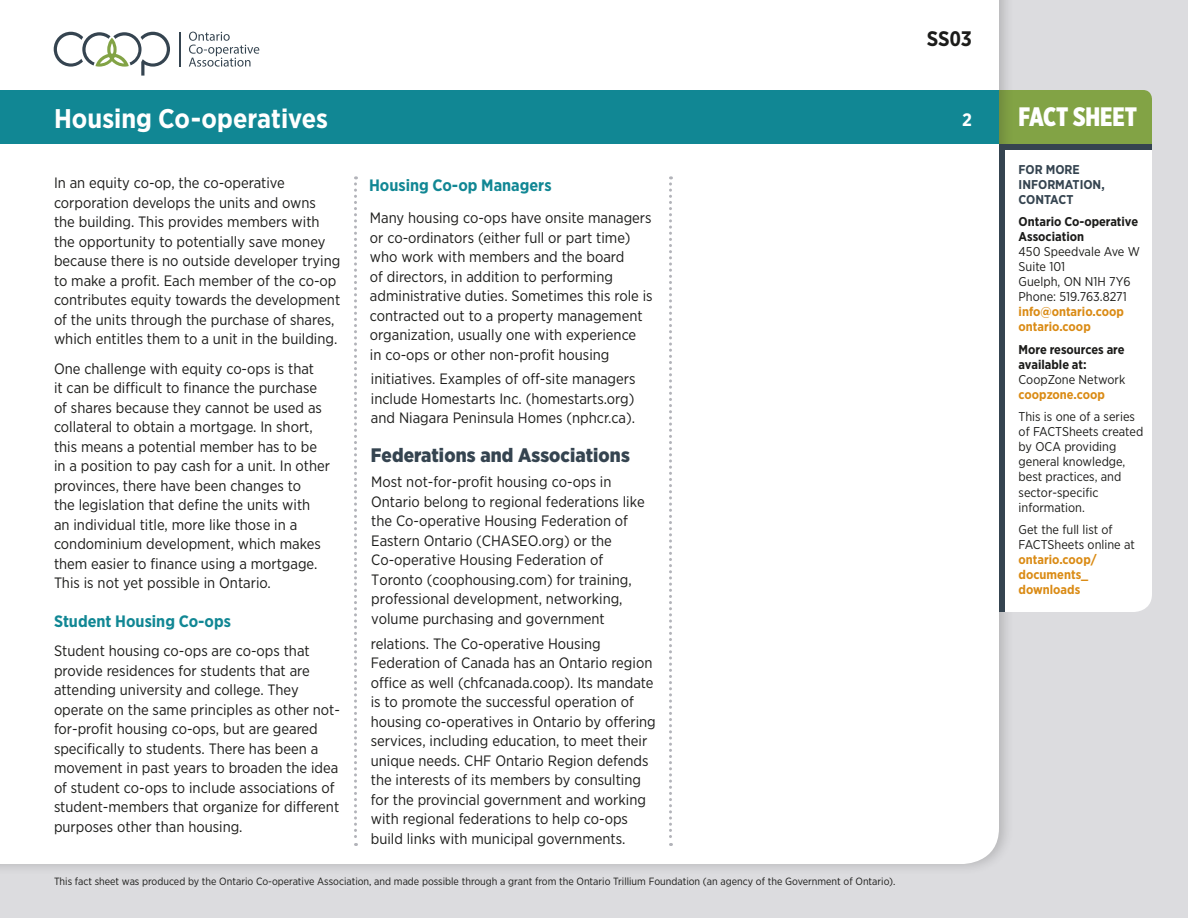
<style>
.page{position:relative;width:1188px;height:918px;background:#dcdcdf}
.page>*{position:absolute;margin:0;border:0;box-sizing:border-box;transform-origin:0 0}
.t1{font:700 27px "Gotham Narrow";color:#fff}
.t2{font:900 26.7px "Gotham X Narrow";color:#fff}
.t3{font:700 21px "Gotham Narrow";color:#1c1c1a}
.Heading_2{font:900 19.5px "Gotham Narrow";letter-spacing:.005em;color:#354450}
.t4{font:700 18px "Gotham Narrow";color:#fff}
.Heading_3{font:700 16.5px "Gotham Narrow";color:#118794}
.Body_Text{font:15px/19.5px "Gotham Narrow";color:#1c1c1a}
.Sidebar_Back{font:12.75px/15px "Gotham Narrow";color:#1c1c1a}
.Sidebar_Back-2{font:700 12.75px/15px "Gotham Narrow";color:#1c1c1a}
.Sidebar_Back-3{font:700 12.75px/15px "Gotham Narrow";color:#354450}
.Body_Text-2{font:10.5px "Gotham Narrow";color:#1c1c1a}
.s1{font-weight:700}
.s2{font-weight:700;color:#da8b15}
.s3{font-weight:400}
.s4{color:#da8b15}
</style>
<div class="page">
<div style="left:1015px;top:90px;width:137px;height:54px;background:#82a345"></div>
<div style="left:0;top:0;width:1015px;height:876px;background:#1c1c1a;opacity:.2"></div>
<div style="left:0;top:0;width:999px;height:864px;background:#fff"></div>
<div style="left:1005px;top:150px;width:147px;height:462px;background:#fff"></div>
<div style="left:999px;top:144px;width:6px;height:468px;background:#354450"></div>
<div style="left:999px;top:144px;width:153px;height:6px;background:#354450"></div>
<svg style="left:54px;top:32px;width:116px;height:44px;background:#d5d9d5"></svg>
<svg style="left:189px;top:32px;width:70px;height:35px;background:#dadcde"></svg>
<hr style="left:179px;top:32px;width:2px;height:34px;background:#354450">
<div style="left:0;top:90px;width:999px;height:54px;background:#118794"></div>
<svg style="left:354px;top:176px;width:3px;height:670px"></svg>
<svg style="left:669px;top:176px;width:3px;height:670px"></svg>
<h3 class="t3" style="left:927px;top:25px;width:47px">SS03</h3>
<h1 class="t1" style="left:54px;top:101px;width:275px">Housing Co-operatives</h1>
<p class="t4" style="left:962px;top:108px;width:11px">2</p>
<p class="Body_Text" style="left:54px;top:173px;width:288px">In an equity co‑op, the co‑operative corporation develops the units and owns the building. This provides members with the opportunity to potentially save money because there is no outside developer trying to make a profit. Each member of the co‑op contributes equity towards the development of the units through the purchase of shares, which entitles them to a unit in the building.</p>
<p class="Body_Text" style="left:54px;top:358px;width:278px">One challenge with equity co‑ops is that<br>it can be difficult to finance the purchase of shares because they cannot be used as collateral to obtain a mortgage. In short, this means a potential member has to be in a position to pay cash for a unit. In other provinces, there have been changes to<br>the legislation that define the units with<br>an individual title, more like those in a condominium development, which makes them easier to finance using a mortgage.<br>This is not yet possible in Ontario.</p>
<p class="Heading_3" style="left:54px;top:611px;width:178px">Student Housing Co‑ops</p>
<p class="Body_Text" style="left:54px;top:641px;width:287px">Student housing co‑ops are co‑ops that provide residences for students that are attending university and college. They operate on the same principles as other not&shy;for-profit housing co‑ops, but are geared specifically to students. There has been a movement in past years to broaden the idea of student co‑ops to include associations of student-members that organize for different purposes other than housing.</p>
<p class="Heading_3" style="left:369px;top:175px;width:184px">Housing Co‑op Managers</p>
<p class="Body_Text" style="left:370px;top:208px;width:284px">Many housing co‑ops have onsite managers or co-ordinators (either full or part time) who work with members and the board<br>of directors, in addition to performing administrative duties. Sometimes this role is contracted out to a property management organization, usually one with experience<br>in co‑ops or other non-profit housing</p>
<p class="Body_Text" style="left:371px;top:369px;width:266px;text-align:justify">initiatives. Examples of off-site managers include Homestarts Inc. (homestarts.org) and Niagara Peninsula Homes (nphcr.ca).</p>
<p class="Heading_2" style="left:371px;top:442px;width:260px">Federations and Associations</p>
<p class="Body_Text" style="left:371px;top:472px;width:275px">Most not‑for‑profit housing co‑ops in Ontario belong to regional federations like the Co‑operative Housing Federation of Eastern Ontario (CHASEO.org) or the Co‑operative Housing Federation of Toronto (coophousing.com) for training, professional development, networking, volume purchasing and government</p>
<p class="Body_Text" style="left:371px;top:634px;width:287px">relations. The Co‑operative Housing Federation of Canada has an Ontario region office as well (chfcanada.coop). Its mandate is to promote the successful operation of housing co‑operatives in Ontario by offering services, including education, to meet their unique needs. CHF Ontario Region defends the interests of its members by consulting for the provincial government and working with regional federations to help co‑ops build links with municipal governments.</p>
<p class="Body_Text-2" style="left:54px;top:875px;width:843px">This fact sheet was produced by the Ontario Co-operative Association, and made possible through a grant from the Ontario Trillium Foundation (an agency of the Government of Ontario).</p>
<p class="t2" style="left:1019px;top:100px;width:120px">FACT SHEET</p>
<p class="Sidebar_Back-3" style="left:1019px;top:162px;width:88px">FOR MORE<br>INFORMATION,<br>CONTACT</p>
<p class="Sidebar_Back" style="left:1019px;top:214px;width:123px"><span class="s1">Ontario Co‑operative<br>Association<br></span>450 Speedvale Ave W<br>Suite 101<br>Guelph, ON N1H 7Y6<br>Phone: 519.763.8271 <span class="s2">info@ontario.coop ontario.coop</span></p>
<p class="Sidebar_Back-2" style="left:1019px;top:342px;width:108px">More resources are available at:<br><span class="s3">CoopZone Network </span><span class="s4">coopzone.coop</span></p>
<p class="Sidebar_Back" style="left:1019px;top:409px;width:126px">This is one of a series of FACTSheets created by OCA providing general knowledge, best practices, and sector-specific information.</p>
<p class="Sidebar_Back" style="left:1019px;top:522px;width:118px">Get the full list of<br>FACTSheets online at <span class="s2">ontario.coop/ documents_ downloads</span></p>
</div>
